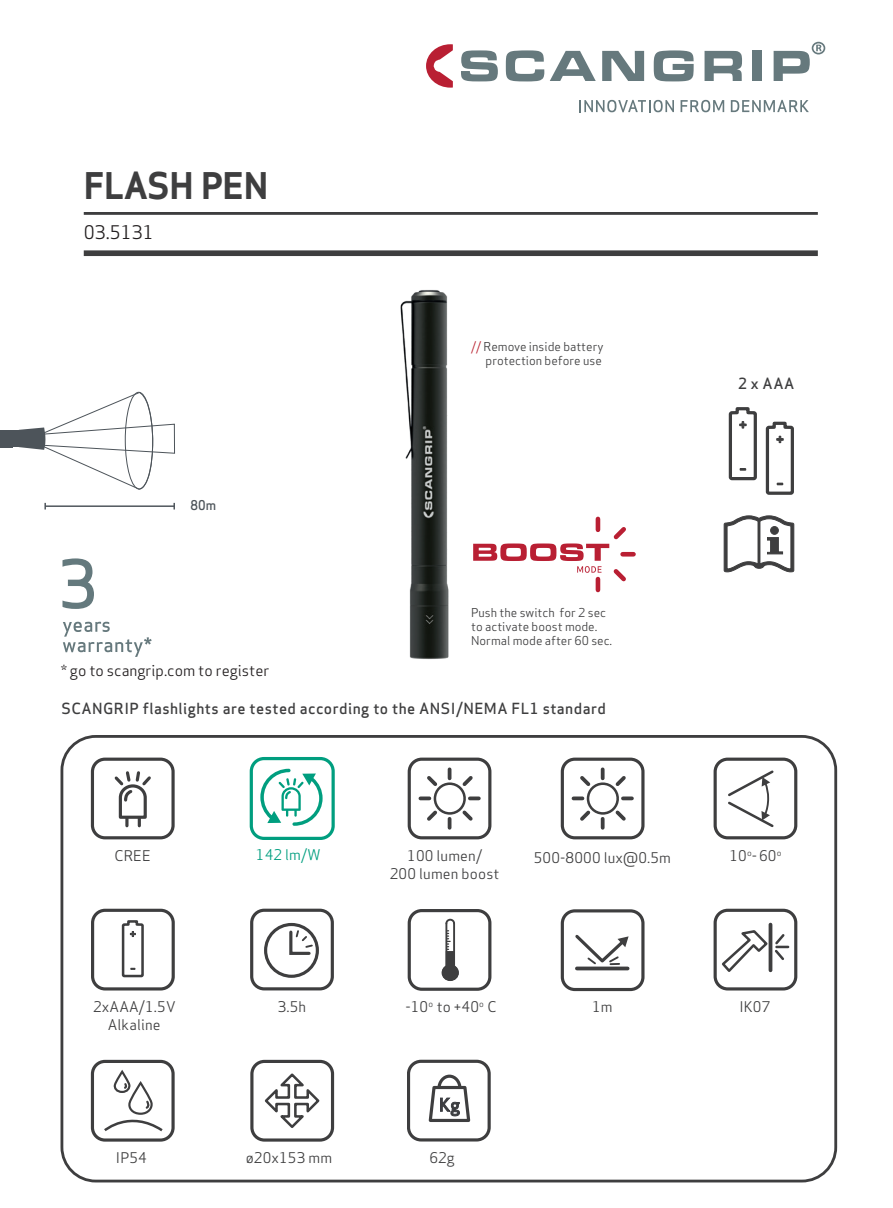
<style>
.page{position:relative;width:893px;height:1208px;background:#fff}
.page>*{position:absolute;margin:0;border:0;box-sizing:border-box;transform-origin:0 0}
.t1{font:700 36px "Apex Sans";color:#3e3e3f}
.t2{font:18.3px "Apex Sans";color:#231f20}
.t3{font:500 15px "Apex Sans";letter-spacing:.03em;color:#3e3e3f}
.t4{font:15px "Apex Sans";color:#231f20}
.t5{font:14.4px "Apex Sans";letter-spacing:.01em;color:#3e3e3f}
.t6{font:14.4px "Apex Sans";color:#009e7f}
.t7{font:500 13.2px "Apex Sans";color:#4d545a;scale:.96 1}
.t8{font:12px "Apex Sans";color:#3e3e3f}
.s1{color:#b9202e}
</style>
<div class="page">
<div style="left:61px;top:735px;width:776px;height:447px;border:3px solid #3e3e3f;border-radius:34px"></div>
<div style="left:408px;top:909px;width:83px;height:81px;border:3px solid #3e3e3f;border-radius:13px"></div>
<svg style="left:441px;top:918px;width:18px;height:63px"></svg>
<div style="left:91px;top:1059px;width:84px;height:82px;border:3px solid #3e3e3f;border-radius:13px"></div>
<div style="left:113px;top:1070px;width:18px;height:23px;border:2px solid #3e3e3f;border-radius:7px"></div>
<svg style="left:104px;top:1081px;width:59px;height:51px"></svg>
<div style="left:250px;top:1059px;width:84px;height:82px;border:3px solid #3e3e3f;border-radius:13px"></div>
<svg style="left:264px;top:1073px;width:56px;height:55px"></svg>
<div style="left:408px;top:757px;width:83px;height:82px;border:3px solid #3e3e3f;border-radius:13px"></div>
<div style="left:434px;top:782px;width:32px;height:32px;background:#fff;border:3px solid #3e3e3f;border-radius:50%"></div>
<svg style="left:448px;top:769px;width:3px;height:9px"></svg>
<svg style="left:448px;top:819px;width:3px;height:8px"></svg>
<svg style="left:470px;top:796px;width:9px;height:4px"></svg>
<svg style="left:420px;top:796px;width:9px;height:4px"></svg>
<svg style="left:459px;top:776px;width:14px;height:13px"></svg>
<svg style="left:427px;top:807px;width:14px;height:14px"></svg>
<svg style="left:459px;top:807px;width:14px;height:14px"></svg>
<svg style="left:427px;top:776px;width:14px;height:13px"></svg>
<div style="left:84px;top:250px;width:734px;height:6px;background:#3e3e3f"></div>
<hr style="left:84px;top:212px;width:734px;height:3px;background:#3e3e3f">
<svg style="left:724px;top:515px;width:70px;height:57px"></svg>
<div style="left:250px;top:908px;width:84px;height:82px;border:3px solid #3e3e3f;border-radius:13px"></div>
<div style="left:264px;top:923px;width:55px;height:55px;border:3px solid #3e3e3f;border-radius:50%"></div>
<svg style="left:289px;top:928px;width:25px;height:27px"></svg>
<div style="left:407px;top:1059px;width:84px;height:82px;border:3px solid #3e3e3f;border-radius:13px"></div>
<svg style="left:439px;top:1076px;width:21px;height:25px"></svg>
<div style="left:437px;top:1074px;width:25px;height:28px;border:3px solid #3e3e3f;border-radius:50%"></div>
<svg style="left:428px;top:1084px;width:43px;height:38px"></svg>
<div style="left:91px;top:757px;width:84px;height:82px;border:3px solid #3e3e3f;border-radius:13px"></div>
<svg style="left:114px;top:771px;width:37px;height:54px"></svg>
<div style="left:250px;top:757px;width:85px;height:83px;border:3px solid #009e7f;border-radius:13px"></div>
<svg style="left:260px;top:768px;width:63px;height:58px"></svg>
<div style="left:714px;top:757px;width:83px;height:82px;border:3px solid #3e3e3f;border-radius:13px"></div>
<svg style="left:728px;top:770px;width:46px;height:57px"></svg>
<div style="left:561px;top:909px;width:83px;height:82px;border:3px solid #3e3e3f;border-radius:13px"></div>
<svg style="left:577px;top:966px;width:51px;height:4px"></svg>
<svg style="left:575px;top:934px;width:54px;height:32px"></svg>
<div style="left:91px;top:908px;width:84px;height:82px;border:3px solid #3e3e3f;border-radius:13px"></div>
<svg style="left:121px;top:920px;width:23px;height:58px"></svg>
<svg style="left:0;top:391px;width:175px;height:119px"></svg>
<svg style="left:728px;top:407px;width:29px;height:74px"></svg>
<svg style="left:765px;top:421px;width:29px;height:74px"></svg>
<div style="left:561px;top:757px;width:83px;height:82px;border:3px solid #3e3e3f;border-radius:13px"></div>
<div style="left:587px;top:782px;width:32px;height:32px;background:#fff;border:3px solid #3e3e3f;border-radius:50%"></div>
<svg style="left:601px;top:769px;width:4px;height:9px"></svg>
<svg style="left:601px;top:819px;width:4px;height:8px"></svg>
<svg style="left:623px;top:796px;width:9px;height:4px"></svg>
<svg style="left:573px;top:796px;width:9px;height:4px"></svg>
<svg style="left:612px;top:776px;width:14px;height:13px"></svg>
<svg style="left:580px;top:807px;width:14px;height:14px"></svg>
<svg style="left:612px;top:807px;width:14px;height:14px"></svg>
<svg style="left:580px;top:776px;width:14px;height:13px"></svg>
<div style="left:714px;top:908px;width:83px;height:82px;border:3px solid #3e3e3f;border-radius:13px"></div>
<hr style="left:769px;top:924px;width:3px;height:46px;background:#3e3e3f">
<svg style="left:722px;top:928px;width:66px;height:45px"></svg>
<svg style="left:63px;top:558px;width:31px;height:51px"></svg>
<svg style="left:63px;top:622px;width:89px;height:35px"></svg>
<hr style="left:596px;top:519px;width:4px;height:11px;background:#b91f33">
<hr style="left:596px;top:579px;width:4px;height:11px;background:#b91f33">
<hr style="left:623px;top:552px;width:10px;height:4px;background:#b91f33">
<svg style="left:473px;top:523px;width:157px;height:62px"></svg>
<svg style="left:426px;top:44px;width:27px;height:44px"></svg>
<svg style="left:461px;top:50px;width:37px;height:31px"></svg>
<svg style="left:506px;top:50px;width:38px;height:31px"></svg>
<svg style="left:550px;top:51px;width:46px;height:30px"></svg>
<svg style="left:602px;top:51px;width:42px;height:30px"></svg>
<svg style="left:654px;top:50px;width:40px;height:31px"></svg>
<svg style="left:704px;top:51px;width:38px;height:30px"></svg>
<div style="left:752px;top:51px;width:10px;height:30px;background:#66797d"></div>
<svg style="left:774px;top:42px;width:51px;height:39px"></svg>
<svg style="left:579px;top:100px;width:95px;height:12px"></svg>
<svg style="left:681px;top:100px;width:43px;height:12px"></svg>
<svg style="left:731px;top:100px;width:78px;height:12px"></svg>
<img style="left:400px;top:290px;width:49px;height:370px">
<p class="t1" style="left:84px;top:163px;width:186px">FLASH PEN</p>
<p class="t2" style="left:84px;top:218px;width:72px">03.5131</p>
<p class="t7" style="left:190px;top:493px;width:28px">80m</p>
<p class="t4" style="left:61px;top:658px;width:210px">* go to scangrip.com to register</p>
<p class="t8" style="left:471px;top:336px;width:134px"><span class="s1">//</span> Remove inside battery</p>
<p class="t8" style="left:486px;top:351px;width:118px">protection before use</p>
<p class="t8" style="left:471px;top:602px;width:136px">Push the switch for 2 sec</p>
<p class="t8" style="left:471px;top:617px;width:128px">to activate boost mode.</p>
<p class="t8" style="left:471px;top:631px;width:143px">Normal mode after 60 sec.</p>
<p class="t3" style="left:62px;top:695px;width:546px">SCANGRIP flashlights are tested according to the ANSI/NEMA FL1 standard</p>
<p class="t5" style="left:114px;top:844px;width:38px">CREE</p>
<p class="t6" style="left:256px;top:843px;width:66px">142 lm/W</p>
<p class="t5" style="left:407px;top:844px;width:76px">100 lumen/</p>
<p class="t5" style="left:390px;top:862px;width:111px">200 lumen boost</p>
<p class="t5" style="left:534px;top:846px;width:139px">500-8000 lux@0.5m</p>
<p class="t5" style="left:93px;top:995px;width:84px">2xAAA/1.5V</p>
<p class="t5" style="left:592px;top:995px;width:22px">1m</p>
<p class="t5" style="left:108px;top:1013px;width:54px">Alkaline</p>
<p class="t5" style="left:278px;top:995px;width:30px">3.5h</p>
<p class="t5" style="left:405px;top:995px;width:93px">-10<sup>o</sup> to +40<sup>o</sup> C</p>
<p class="t5" style="left:116px;top:1146px;width:32px">IP54</p>
<p class="t5" style="left:246px;top:1146px;width:88px">ø20x153 mm</p>
<p class="t5" style="left:429px;top:1146px;width:27px">62g</p>
<p class="t3" style="left:738px;top:370px;width:58px">2 x AAA</p>
<p class="t5" style="left:729px;top:844px;width:53px">10<sup>o</sup>-60<sup>o</sup></p>
<p class="t5" style="left:739px;top:995px;width:32px">IK07</p>
</div>
